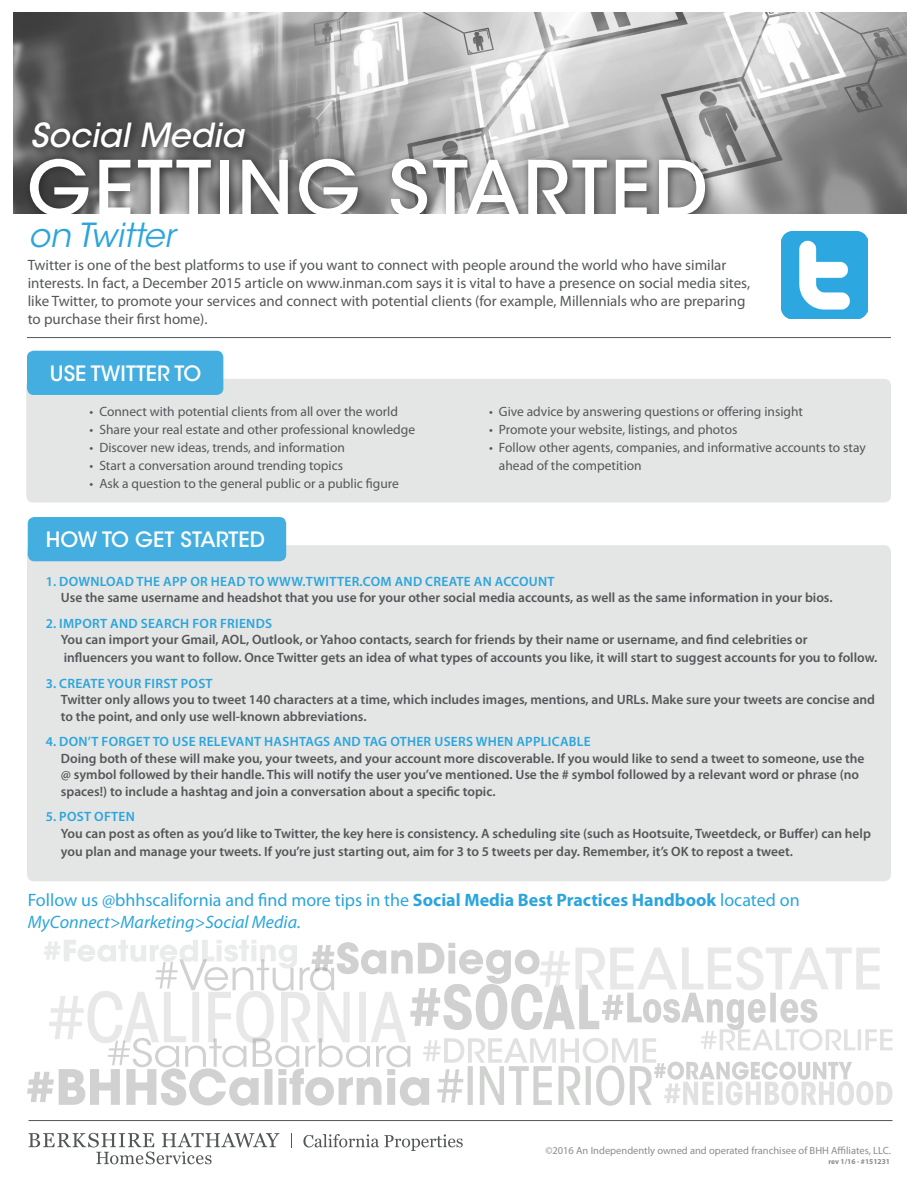
<style>
.page{position:relative;width:918px;height:1188px;background:#fff}
.page>*{position:absolute;margin:0;border:0;box-sizing:border-box;transform-origin:0 0}
.t1{font:500 75px "ITC Avant Garde Std";letter-spacing:.04em;color:#fff}
.t2{font:italic 500 33px "ITC Avant Garde Std";color:#fff}
.t3{font:italic 33px "ITC Avant Garde Std";color:#2ba5dc}
.t4{font:500 21px "ITC Avant Garde Std";color:#fff}
.t5{font:18px/21.6px "Myriad Pro";color:#2ba5dc}
.t6{font:15px/18px "Myriad Pro";color:#545759}
.t7{font:600 13.5px/16.5px "Myriad Pro";color:#545759}
.t8{font:13.5px/18px "Myriad Pro";color:#545759}
.t9{font:600 13.5px "Myriad Pro";letter-spacing:.02em;color:#2ba5dc}
.t10{font:10.5px "Myriad Pro";color:#8b8c8d}
.t11{font:700 7.5px "Myriad Pro";color:#8b8c8d}
.s1{font-weight:700}
.s2{font-style:italic}
</style>
<div class="page">
<img style="left:14px;top:13px;width:892px;height:201px">
<div style="left:26px;top:116px;width:228px;height:42px;background:#231f20;opacity:.65"></div>
<div style="left:24px;top:152px;width:691px;height:74px;background:#231f20;opacity:.65"></div>
<div style="left:0;top:214px;width:918px;height:974px;background:#fff"></div>
<hr style="left:27px;top:337px;width:864px;height:1px;background:#545759">
<div style="left:26px;top:379px;width:865px;height:123px;background:#e4e5e5;border-radius:7px"></div>
<div style="left:27px;top:351px;width:196px;height:44px;background:#43aedf;border-radius:7px"></div>
<div style="left:27px;top:545px;width:864px;height:336px;background:#e4e5e5;border-radius:7px"></div>
<div style="left:28px;top:517px;width:258px;height:44px;background:#43aedf;border-radius:7px"></div>
<svg style="left:27px;top:940px;width:866px;height:166px"></svg>
<hr style="left:28px;top:1120px;width:864px;height:1px;background:#545759">
<svg style="left:28px;top:1133px;width:251px;height:31px"></svg>
<svg style="left:291px;top:1133px;width:1px;height:14px"></svg>
<svg style="left:303px;top:1134px;width:160px;height:17px"></svg>
<img style="left:781px;top:231px;width:87px;height:87px">
<h2 class="t2" style="left:30px;top:115px;width:215px">Social Media</h2>
<h1 class="t1" style="left:27px;top:142px;width:682px">GETTING STARTED</h1>
<h2 class="t3" style="left:28px;top:215px;width:148px">on Twitter</h2>
<p class="t6" style="left:28px;top:256px;width:724px">Twitter is one of the best platforms to use if you want to connect with people around the world who have similar interests. In fact, a December 2015 article on www.inman.com says it is vital to have a presence on social media sites, like Twitter, to promote your services and connect with potential clients (for example, Millennials who are preparing to purchase their first home).</p>
<h3 class="t4" style="left:50px;top:360px;width:153px">USE TWITTER TO</h3>
<p class="t8" style="left:90px;top:403px;width:310px">• Connect with potential clients from all over the world</p>
<p class="t8" style="left:90px;top:421px;width:327px">• Share your real estate and other professional knowledge</p>
<p class="t8" style="left:90px;top:439px;width:257px">• Discover new ideas, trends, and information</p>
<p class="t8" style="left:90px;top:457px;width:255px">• Start a conversation around trending topics</p>
<p class="t8" style="left:90px;top:475px;width:311px">• Ask a question to the general public or a public figure</p>
<p class="t8" style="left:489px;top:403px;width:315px">• Give advice by answering questions or offering insight</p>
<p class="t8" style="left:489px;top:421px;width:250px">• Promote your website, listings, and photos</p>
<p class="t8" style="left:499px;top:439px;width:368px;text-indent:-10px">• Follow other agents, companies, and informative accounts to stay ahead of the competition</p>
<h3 class="t4" style="left:46px;top:526px;width:221px">HOW TO GET STARTED</h3>
<p class="t9" style="left:46px;top:573px;width:510px">1. DOWNLOAD THE APP OR HEAD TO WWW.TWITTER.COM AND CREATE AN ACCOUNT</p>
<p class="t7" style="left:61px;top:589px;width:773px">Use the same username and headshot that you use for your other social media accounts, as well as the same information in your bios.</p>
<p class="t9" style="left:46px;top:615px;width:228px">2. IMPORT AND SEARCH FOR FRIENDS</p>
<p class="t7" style="left:61px;top:630px;width:818px;line-height:18px">You can import your Gmail, AOL, Outlook, or Yahoo contacts, search for friends by their name or username, and find celebrities or<br>influencers you want to follow. Once Twitter gets an idea of what types of accounts you like, it will start to suggest accounts for you to follow.</p>
<p class="t9" style="left:46px;top:675px;width:168px">3. CREATE YOUR FIRST POST</p>
<p class="t7" style="left:61px;top:691px;width:816px">Twitter only allows you to tweet 140 characters at a time, which includes images, mentions, and URLs. Make sure your tweets are concise and to the point, and only use well-known abbreviations.</p>
<p class="t9" style="left:46px;top:733px;width:546px">4. DON’T FORGET TO USE RELEVANT HASHTAGS AND TAG OTHER USERS WHEN APPLICABLE</p>
<p class="t7" style="left:61px;top:750px;width:805px">Doing both of these will make you, your tweets, and your account more discoverable. If you would like to send a tweet to someone, use the @ symbol followed by their handle. This will notify the user you’ve mentioned. Use the # symbol followed by a relevant word or phrase (no spaces!) to include a hashtag and join a conversation about a specific topic.</p>
<p class="t9" style="left:46px;top:808px;width:90px">5. POST OFTEN</p>
<p class="t7" style="left:61px;top:824px;width:812px;line-height:18px">You can post as often as you’d like to Twitter, the key here is consistency. A scheduling site (such as Hootsuite, Tweetdeck, or Buffer) can help you plan and manage your tweets. If you’re just starting out, aim for 3 to 5 tweets per day. Remember, it’s OK to repost a tweet.</p>
<h3 class="t5" style="left:28px;top:889px;width:773px">Follow us @bhhscalifornia and find more tips in the <span class="s1">Social Media Best Practices Handbook</span> located on<br><span class="s2">MyConnect&gt;Marketing&gt;Social Media.</span></h3>
<p class="t10" style="left:545px;top:1144px;width:347px">©2016 An Independently owned and operated franchisee of BHH Affiliates, LLC.</p>
<p class="t11" style="left:828px;top:1157px;width:63px">rev 1/16 - #151231</p>
</div>
